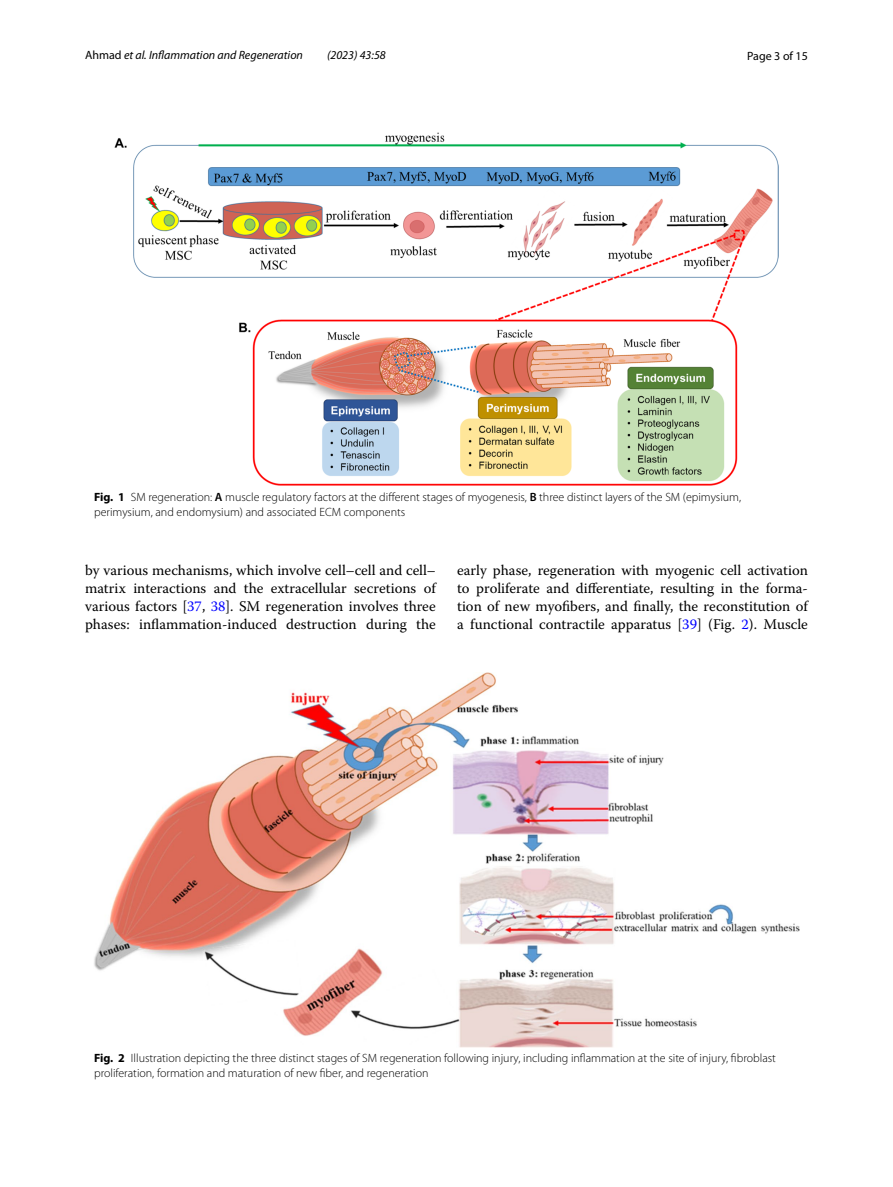
<style>
.page{position:relative;width:893px;height:1187px;background:#fff}
.page>*{position:absolute;margin:0;border:0;box-sizing:border-box;transform-origin:0 0}
.t1{font:14.7px/18px "Warnock Pro";color:#000;text-align:justify}
.t2{font:300 12px/15px "Myriad Pro";color:#000}
.t3{font:italic 12px "Myriad Pro";color:#000}
.t4{font:12px "Myriad Pro";color:#000}
.s1{font-style:normal}
.s2{font-weight:700}
.s3{font-weight:600}
.s4{color:#00f}
</style>
<div class="page">
<img style="left:115px;top:133px;width:663px;height:353px">
<img style="left:94px;top:672px;width:706px;height:374px">
<p class="t3" style="left:85px;top:48px;width:219px"><span class="s1">Ahmad</span> et al. Inflammation and Regeneration</p>
<p class="t3" style="left:327px;top:48px;width:60px">(2023) 43:58</p>
<p class="t4" style="left:747px;top:48px;width:62px">Page 3 of 15</p>
<p class="t2" style="left:94px;top:490px;width:649px"><span class="s2">Fig. 1</span> SM regeneration: <span class="s3">A</span> muscle regulatory factors at the different stages of myogenesis, <span class="s3">B</span> three distinct layers of the SM (epimysium, perimysium, and endomysium) and associated ECM components</p>
<p class="t1" style="left:85px;top:561px;width:352px">by various mechanisms, which involve cell–cell and cell– matrix interactions and the extracellular secretions of various factors [<span class="s4">37</span>, <span class="s4">38</span>]. SM regeneration involves three phases: inflammation-induced destruction during the</p>
<p class="t1" style="left:457px;top:561px;width:352px">early phase, regeneration with myogenic cell activation to proliferate and differentiate, resulting in the forma&shy;tion of new myofibers, and finally, the reconstitution of a functional contractile apparatus [<span class="s4">39</span>] (Fig. <span class="s4">2</span>). Muscle</p>
<p class="t2" style="left:94px;top:1050px;width:683px"><span class="s2">Fig. 2</span> Illustration depicting the three distinct stages of SM regeneration following injury, including inflammation at the site of injury, fibroblast proliferation, formation and maturation of new fiber, and regeneration</p>
</div>
